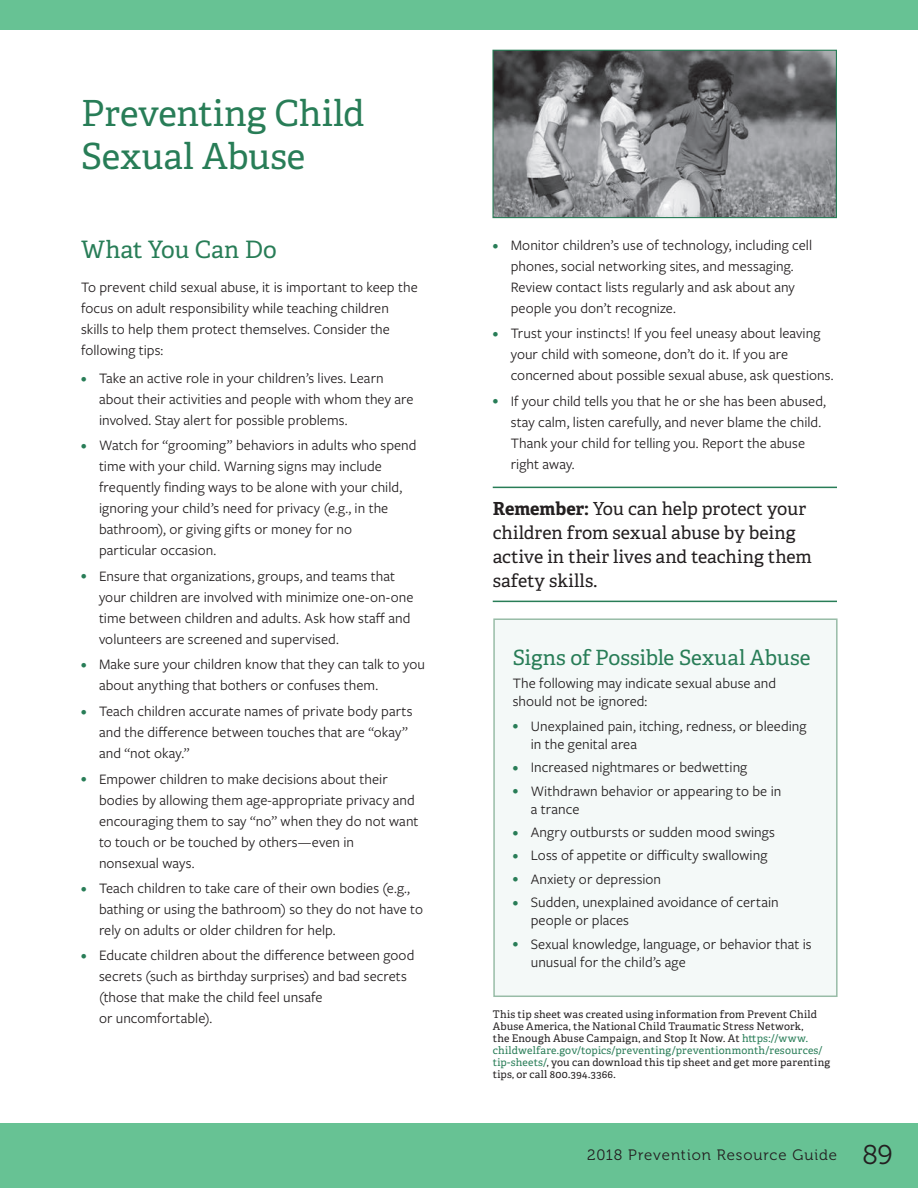
<style>
.page{position:relative;width:918px;height:1188px;background:#fff}
.page>*{position:absolute;margin:0;border:0;box-sizing:border-box;transform-origin:0 0}
.t1{font:36px/43.2px "Adelle PE";color:#287d57}
.t2{font:24px "Adelle PE";letter-spacing:-.005em;color:#287d57}
.t3{font:21px "Adelle PE";color:#287d57}
.t4{font:18px/24px "Adelle PE";color:#231f20}
.t5{font:15px/21px "Freight Sans Pro";letter-spacing:.005em;color:#231f20}
.t6{font:15px "Museo 300";letter-spacing:.06em;color:#231f20}
.t7{font:12px "Freight Sans Pro";color:#287d57}
.t8{font:10.5px/12px "Adelle PE";letter-spacing:.02em;color:#231f20}
.s1{font-size:12px;color:#287d57}
.s2{font-weight:700}
.s3{color:#287d57}
.s4{font-size:27px}
</style>
<div class="page">
<div style="left:1px;top:1123px;width:917px;height:65px;background:#67c294"></div>
<hr style="left:0;top:1123px;width:1px;height:65px;background:#67c294">
<div style="left:1px;top:0;width:917px;height:29px;background:#67c294"></div>
<svg style="left:0;top:0;width:1px;height:29px"></svg>
<div style="left:494px;top:619px;width:343px;height:377px;background:#f4f9f8"></div>
<hr style="left:493px;top:487px;width:344px;height:1px;background:#287d57">
<hr style="left:493px;top:601px;width:344px;height:1px;background:#287d57">
<div style="left:493px;top:618px;width:345px;height:379px;border:2px solid #98bca7"></div>
<img style="left:494px;top:52px;width:341px;height:164px">
<div style="left:492px;top:50px;width:345px;height:168px;border:1px solid #287d57"></div>
<h1 class="t1" style="left:81px;top:90px;width:285px">Preventing Child<br>Sexual Abuse</h1>
<h2 class="t2" style="left:81px;top:232px;width:197px">What You Can Do</h2>
<p class="t5" style="left:81px;top:276px;width:338px">To prevent child sexual abuse, it is important to keep the focus on adult responsibility while teaching children skills to help them protect themselves. Consider the following tips:</p>
<p class="t7" style="left:81px;top:370px;width:7px">•</p>
<p class="t5" style="left:99px;top:367px;width:316px">Take an active role in your children’s lives. Learn about their activities and people with whom they are involved. Stay alert for possible problems.</p>
<p class="t5" style="left:99px;top:434px;width:319px;text-indent:-18px"><span class="s1">•</span> Watch for “grooming” behaviors in adults who spend time with your child. Warning signs may include frequently finding ways to be alone with your child, ignoring your child’s need for privacy (e.g., in the bathroom), or giving gifts or money for no<br>particular occasion.</p>
<p class="t5" style="left:99px;top:565px;width:316px;text-indent:-18px"><span class="s1">•</span> Ensure that organizations, groups, and teams that your children are involved with minimize one-on-one time between children and adults. Ask how staff and volunteers are screened and supervised.</p>
<p class="t5" style="left:99px;top:653px;width:328px;text-indent:-18px"><span class="s1">•</span> Make sure your children know that they can talk to you about anything that bothers or confuses them.</p>
<p class="t5" style="left:99px;top:700px;width:315px;text-indent:-18px"><span class="s1">•</span> Teach children accurate names of private body parts and the difference between touches that are “okay” and “not okay.”</p>
<p class="t5" style="left:99px;top:768px;width:321px;text-indent:-18px"><span class="s1">•</span> Empower children to make decisions about their bodies by allowing them age-appropriate privacy and encouraging them to say “no” when they do not want to touch or be touched by others—even in<br>nonsexual ways.</p>
<p class="t5" style="left:99px;top:877px;width:326px;text-indent:-18px"><span class="s1">•</span> Teach children to take care of their own bodies (e.g., bathing or using the bathroom) so they do not have to rely on adults or older children for help.</p>
<p class="t5" style="left:99px;top:944px;width:317px;text-indent:-18px"><span class="s1">•</span> Educate children about the difference between good secrets (such as birthday surprises) and bad secrets (those that make the child feel unsafe<br>or uncomfortable).</p>
<p class="t7" style="left:493px;top:237px;width:7px">•</p>
<p class="t5" style="left:511px;top:234px;width:303px">Monitor children’s use of technology, including cell phones, social networking sites, and messaging.<br>Review contact lists regularly and ask about any people you don’t recognize.</p>
<p class="t5" style="left:511px;top:322px;width:324px;text-indent:-18px"><span class="s1">•</span> Trust your instincts! If you feel uneasy about leaving your child with someone, don’t do it. If you are concerned about possible sexual abuse, ask questions.</p>
<p class="t5" style="left:511px;top:390px;width:317px;text-indent:-18px"><span class="s1">•</span> If your child tells you that he or she has been abused, stay calm, listen carefully, and never blame the child.<br>Thank your child for telling you. Report the abuse right away.</p>
<p class="t4" style="left:493px;top:496px;width:321px"><span class="s2">Remember:</span> You can help protect your children from sexual abuse by being active in their lives and teaching them safety skills.</p>
<p class="t3" style="left:513px;top:642px;width:299px">Signs of Possible Sexual Abuse</p>
<p class="t5" style="left:513px;top:674px;width:265px;line-height:18px">The following may indicate sexual abuse and should not be ignored:</p>
<p class="t7" style="left:513px;top:717px;width:7px">•</p>
<p class="t5" style="left:531px;top:716px;width:277px;line-height:18px">Unexplained pain, itching, redness, or bleeding in the genital area</p>
<p class="t5" style="left:513px;top:756px;width:236px"><span class="s1">•</span> Increased nightmares or bedwetting</p>
<p class="t5" style="left:531px;top:781px;width:252px;line-height:18px;text-indent:-18px"><span class="s1">•</span> Withdrawn behavior or appearing to be in a trance</p>
<p class="t5" style="left:513px;top:821px;width:264px"><span class="s1">•</span> Angry outbursts or sudden mood swings</p>
<p class="t5" style="left:513px;top:844px;width:256px"><span class="s1">•</span> Loss of appetite or difficulty swallowing</p>
<p class="t5" style="left:513px;top:868px;width:150px"><span class="s1">•</span> Anxiety or depression</p>
<p class="t5" style="left:531px;top:893px;width:249px;line-height:18px;text-indent:-18px"><span class="s1">•</span> Sudden, unexplained avoidance of certain people or places</p>
<p class="t5" style="left:531px;top:934px;width:282px;line-height:18px;text-indent:-18px"><span class="s1">•</span> Sexual knowledge, language, or behavior that is unusual for the child’s age</p>
<p class="t8" style="left:493px;top:1008px;width:339px">This tip sheet was created using information from Prevent Child Abuse America, the National Child Traumatic Stress Network,<br>the Enough Abuse Campaign, and Stop It Now. At <span class="s3">https://www. childwelfare.gov/topics/preventing/preventionmonth/resources/ tip-sheets/</span>, you can download this tip sheet and get more parenting tips, or call 800.394.3366.</p>
<p class="t6" style="left:587px;top:1146px;width:307px">2018 Prevention Resource Guide <span class="s4">89</span></p>
</div>
